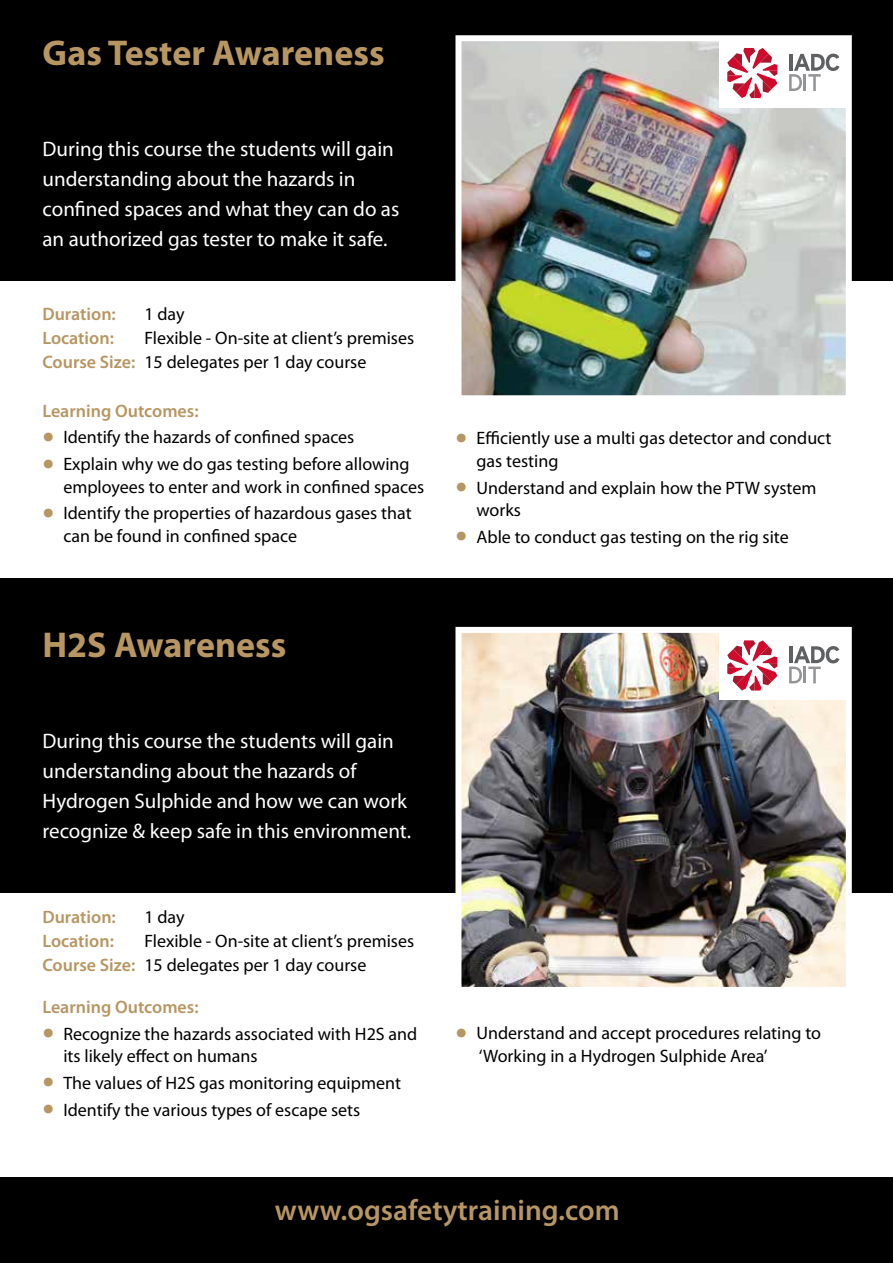
<style>
.page{position:relative;width:893px;height:1263px;background:#fff}
.page>*{position:absolute;margin:0;border:0;box-sizing:border-box;transform-origin:0 0}
.t1{font:700 36px "Myriad Pro";color:#b79662}
.t2{font:600 29.4px "Myriad Pro";color:#b79662}
.t3{font:21px/30px "Myriad Pro";color:#fff}
.t4{font:18px/22.5px "Myriad Pro";color:#000}
.t5{font:600 18px "Myriad Pro";color:#b79662}
.s1{font-weight:600;color:#b79662}
.s2{font-size:42px;color:#b79662}
</style>
<div class="page">
<div style="left:0;top:1178px;width:893px;height:85px;background:#000"></div>
<div style="left:0;top:579px;width:893px;height:314px;background:#000"></div>
<div style="left:0;top:0;width:893px;height:280px;background:#000"></div>
<img style="left:462px;top:42px;width:383px;height:352px">
<div style="left:455px;top:35px;width:397px;height:366px;border:6px solid #fff"></div>
<img style="left:462px;top:634px;width:383px;height:352px">
<div style="left:455px;top:627px;width:397px;height:366px;border:6px solid #fff"></div>
<div style="left:719px;top:37px;width:131px;height:71px;background:#fff"></div>
<svg style="left:727px;top:48px;width:50px;height:50px"></svg>
<svg style="left:789px;top:54px;width:50px;height:37px"></svg>
<div style="left:719px;top:630px;width:131px;height:70px;background:#fff"></div>
<svg style="left:727px;top:640px;width:50px;height:50px"></svg>
<svg style="left:789px;top:646px;width:50px;height:37px"></svg>
<h1 class="t1" style="left:43px;top:29px;width:344px">Gas Tester Awareness</h1>
<p class="t3" style="left:43px;top:134px;width:358px">During this course the students will gain understanding about the hazards in confined spaces and what they can do as an authorized gas tester to make it safe.</p>
<p class="t5" style="left:42px;top:302px;width:75px">Duration:</p>
<p class="t4" style="left:144px;top:302px;width:42px">1 day</p>
<p class="t5" style="left:42px;top:326px;width:73px">Location:</p>
<p class="t4" style="left:42px;top:325px;width:373px;line-height:24px;text-indent:102px">Flexible - On-site at client’s premises<br><span class="s1">Course Size:</span> 15 delegates per 1 day course</p>
<p class="t5" style="left:42px;top:399px;width:158px">Learning Outcomes:</p>
<p class="t4" style="left:42px;top:426px;width:314px"><span class="s2">•</span> Identify the hazards of confined spaces</p>
<p class="t4" style="left:63px;top:453px;width:362px;text-indent:-21px"><span class="s2">•</span> Explain why we do gas testing before allowing employees to enter and work in confined spaces</p>
<p class="t4" style="left:63px;top:502px;width:350px;text-indent:-21px"><span class="s2">•</span> Identify the properties of hazardous gases that can be found in confined space</p>
<p class="t4" style="left:476px;top:427px;width:357px;text-indent:-21px"><span class="s2">•</span> Efficiently use a multi gas detector and conduct gas testing</p>
<p class="t4" style="left:476px;top:476px;width:341px;text-indent:-21px"><span class="s2">•</span> Understand and explain how the PTW system works</p>
<p class="t4" style="left:455px;top:525px;width:335px"><span class="s2">•</span> Able to conduct gas testing on the rig site</p>
<h1 class="t1" style="left:43px;top:621px;width:245px">H2S Awareness</h1>
<p class="t3" style="left:43px;top:726px;width:370px">During this course the students will gain understanding about the hazards of Hydrogen Sulphide and how we can work recognize &amp; keep safe in this environment.</p>
<p class="t5" style="left:42px;top:905px;width:75px">Duration:</p>
<p class="t4" style="left:144px;top:905px;width:42px">1 day</p>
<p class="t5" style="left:42px;top:929px;width:73px">Location:</p>
<p class="t4" style="left:42px;top:928px;width:373px;line-height:24px;text-indent:102px">Flexible - On-site at client’s premises<br><span class="s1">Course Size:</span> 15 delegates per 1 day course</p>
<p class="t5" style="left:42px;top:995px;width:158px">Learning Outcomes:</p>
<p class="t4" style="left:63px;top:1022px;width:356px;text-indent:-21px"><span class="s2">•</span> Recognize the hazards associated with H2S and its likely effect on humans</p>
<p class="t4" style="left:42px;top:1071px;width:360px"><span class="s2">•</span> The values of H2S gas monitoring equipment</p>
<p class="t4" style="left:42px;top:1098px;width:320px"><span class="s2">•</span> Identify the various types of escape sets</p>
<p class="t4" style="left:479px;top:1022px;width:344px;text-indent:-23px"><span class="s2">•</span> Understand and accept procedures relating to ‘Working in a Hydrogen Sulphide Area’</p>
<h2 class="t2" style="left:275px;top:1192px;width:346px">www.ogsafetytraining.com</h2>
</div>
